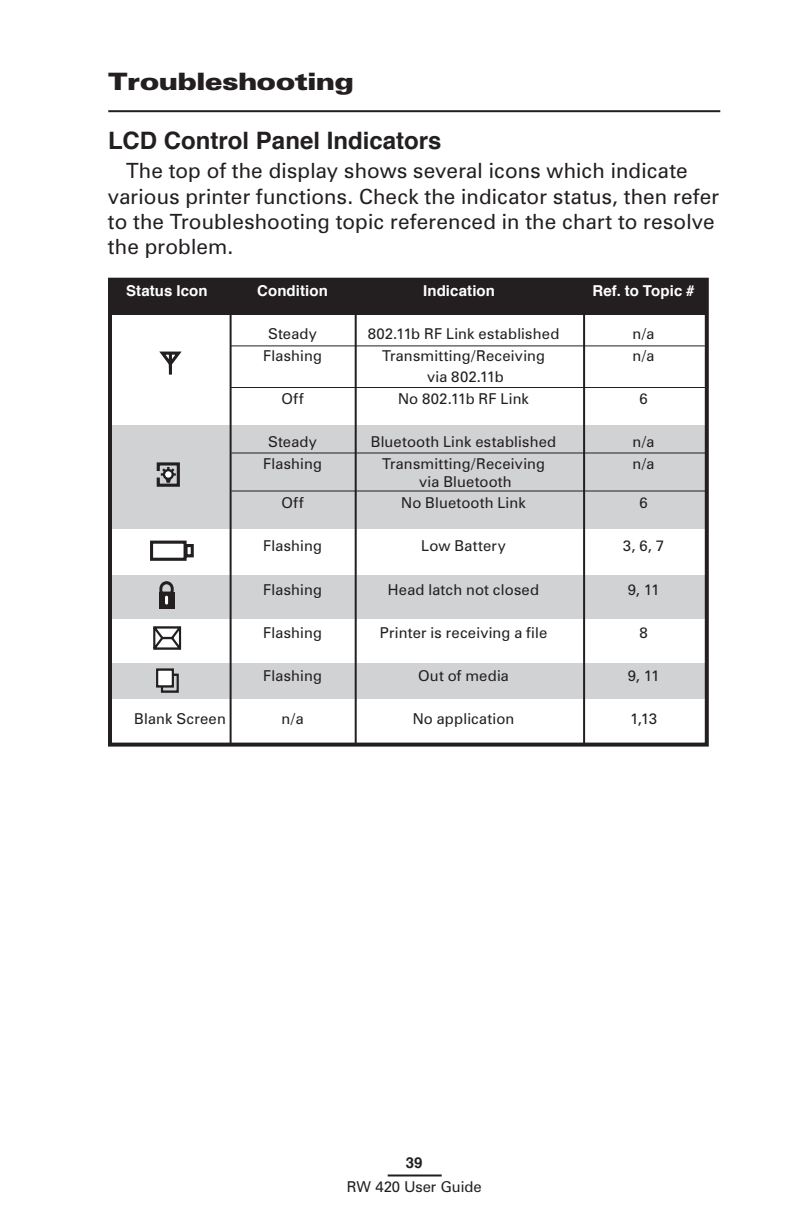
<style>
.page{position:relative;width:792px;height:1224px;background:#fff}
.page>*{position:absolute;margin:0;border:0;box-sizing:border-box;transform-origin:0 0}
.t1{font:700 24px "Helvetica";color:#231f20}
.t2{font:900 expanded 24px "Zurich BT";color:#231f20}
.t3{font:21px/25.2px "Zurich BT";letter-spacing:.01em;color:#231f20}
.t4{font:15px "Zurich BT";letter-spacing:.01em;color:#231f20}
.t5{font:700 15px "Helvetica";letter-spacing:.005em;color:#fff}
.t6{font:700 15px "Helvetica";color:#231f20}
</style>
<div class="page">
<hr style="left:108px;top:110px;width:612px;height:2px;background:#231f20">
<hr style="left:388px;top:1174px;width:54px;height:2px;background:#231f20">
<div style="left:108px;top:281px;width:596px;height:33px;background:#231f20"></div>
<div style="left:109px;top:664px;width:597px;height:35px;background:#d1d2d4"></div>
<div style="left:110px;top:575px;width:597px;height:44px;background:#d1d2d4"></div>
<div style="left:110px;top:425px;width:597px;height:103px;background:#d1d2d4"></div>
<div style="left:108px;top:278px;width:601px;height:469px;border:4px solid #231f20"></div>
<hr style="left:230px;top:307px;width:2px;height:437px;background:#231f20">
<hr style="left:355px;top:305px;width:2px;height:439px;background:#231f20">
<hr style="left:583px;top:306px;width:2px;height:440px;background:#231f20">
<hr style="left:231px;top:345px;width:474px;height:1px;background:#231f20">
<hr style="left:231px;top:387px;width:474px;height:1px;background:#231f20">
<hr style="left:231px;top:452px;width:475px;height:2px;background:#231f20">
<hr style="left:231px;top:491px;width:475px;height:1px;background:#231f20">
<svg style="left:159px;top:351px;width:23px;height:24px"></svg>
<svg style="left:157px;top:462px;width:23px;height:25px"></svg>
<div style="left:164px;top:470px;width:9px;height:9px;background:#fff;border-radius:50%"></div>
<div style="left:163px;top:469px;width:11px;height:11px;border:2px solid #231f20;border-radius:50%"></div>
<svg style="left:150px;top:540px;width:44px;height:21px"></svg>
<svg style="left:153px;top:626px;width:29px;height:24px"></svg>
<svg style="left:159px;top:581px;width:16px;height:27px"></svg>
<svg style="left:160px;top:673px;width:19px;height:20px"></svg>
<div style="left:157px;top:670px;width:16px;height:16px;background:#fff"></div>
<div style="left:156px;top:668px;width:18px;height:20px;border:2px solid #231f20"></div>
<h1 class="t2" style="left:108px;top:68px;width:247px">Troubleshooting</h1>
<h1 class="t1" style="left:108px;top:124px;width:335px">LCD Control Panel Indicators</h1>
<h2 class="t3" style="left:108px;top:158px;width:613px;text-indent:18px">The top of the display shows several icons which indicate various printer functions. Check the indicator status, then refer to the Troubleshooting topic referenced in the chart to resolve the problem.</h2>
<p class="t5" style="left:126px;top:280px;width:83px">Status Icon</p>
<p class="t5" style="left:257px;top:280px;width:72px">Condition</p>
<p class="t5" style="left:423px;top:280px;width:73px">Indication</p>
<p class="t5" style="left:592px;top:280px;width:104px">Ref. to Topic #</p>
<p class="t4" style="left:268px;top:324px;width:50px">Steady</p>
<p class="t4" style="left:368px;top:324px;width:193px">802.11b RF Link established</p>
<p class="t4" style="left:632px;top:324px;width:24px">n/a</p>
<p class="t4" style="left:263px;top:346px;width:60px">Flashing</p>
<p class="t4" style="left:382px;top:346px;width:165px">Transmitting/Receiving</p>
<p class="t4" style="left:632px;top:346px;width:24px">n/a</p>
<p class="t4" style="left:427px;top:368px;width:78px">via 802.11b</p>
<p class="t4" style="left:281px;top:389px;width:24px">Off</p>
<p class="t4" style="left:398px;top:389px;width:132px">No 802.11b RF Link</p>
<p class="t4" style="left:639px;top:389px;width:10px">6</p>
<p class="t4" style="left:268px;top:432px;width:50px">Steady</p>
<p class="t4" style="left:371px;top:432px;width:187px">Bluetooth Link established</p>
<p class="t4" style="left:632px;top:432px;width:24px">n/a</p>
<p class="t4" style="left:263px;top:454px;width:60px">Flashing</p>
<p class="t4" style="left:382px;top:454px;width:165px">Transmitting/Receiving</p>
<p class="t4" style="left:632px;top:454px;width:24px">n/a</p>
<p class="t4" style="left:419px;top:472px;width:94px">via Bluetooth</p>
<p class="t4" style="left:281px;top:494px;width:24px">Off</p>
<p class="t4" style="left:401px;top:494px;width:126px">No Bluetooth Link</p>
<p class="t4" style="left:639px;top:494px;width:10px">6</p>
<p class="t4" style="left:263px;top:537px;width:60px">Flashing</p>
<p class="t4" style="left:421px;top:537px;width:86px">Low Battery</p>
<p class="t4" style="left:623px;top:537px;width:43px">3, 6, 7</p>
<p class="t4" style="left:263px;top:580px;width:60px">Flashing</p>
<p class="t4" style="left:388px;top:580px;width:153px">Head latch not closed</p>
<p class="t4" style="left:628px;top:580px;width:33px">9, 11</p>
<p class="t4" style="left:263px;top:623px;width:60px">Flashing</p>
<p class="t4" style="left:380px;top:623px;width:169px">Printer is receiving a file</p>
<p class="t4" style="left:639px;top:623px;width:10px">8</p>
<p class="t4" style="left:263px;top:666px;width:60px">Flashing</p>
<p class="t4" style="left:418px;top:666px;width:92px">Out of media</p>
<p class="t4" style="left:628px;top:666px;width:33px">9, 11</p>
<p class="t4" style="left:134px;top:710px;width:93px">Blank Screen</p>
<p class="t4" style="left:281px;top:710px;width:24px">n/a</p>
<p class="t4" style="left:413px;top:710px;width:103px">No application</p>
<p class="t4" style="left:630px;top:710px;width:28px">1,13</p>
<p class="t6" style="left:406px;top:1152px;width:18px">39</p>
<p class="t4" style="left:347px;top:1177px;width:136px">RW 420 User Guide</p>
</div>
